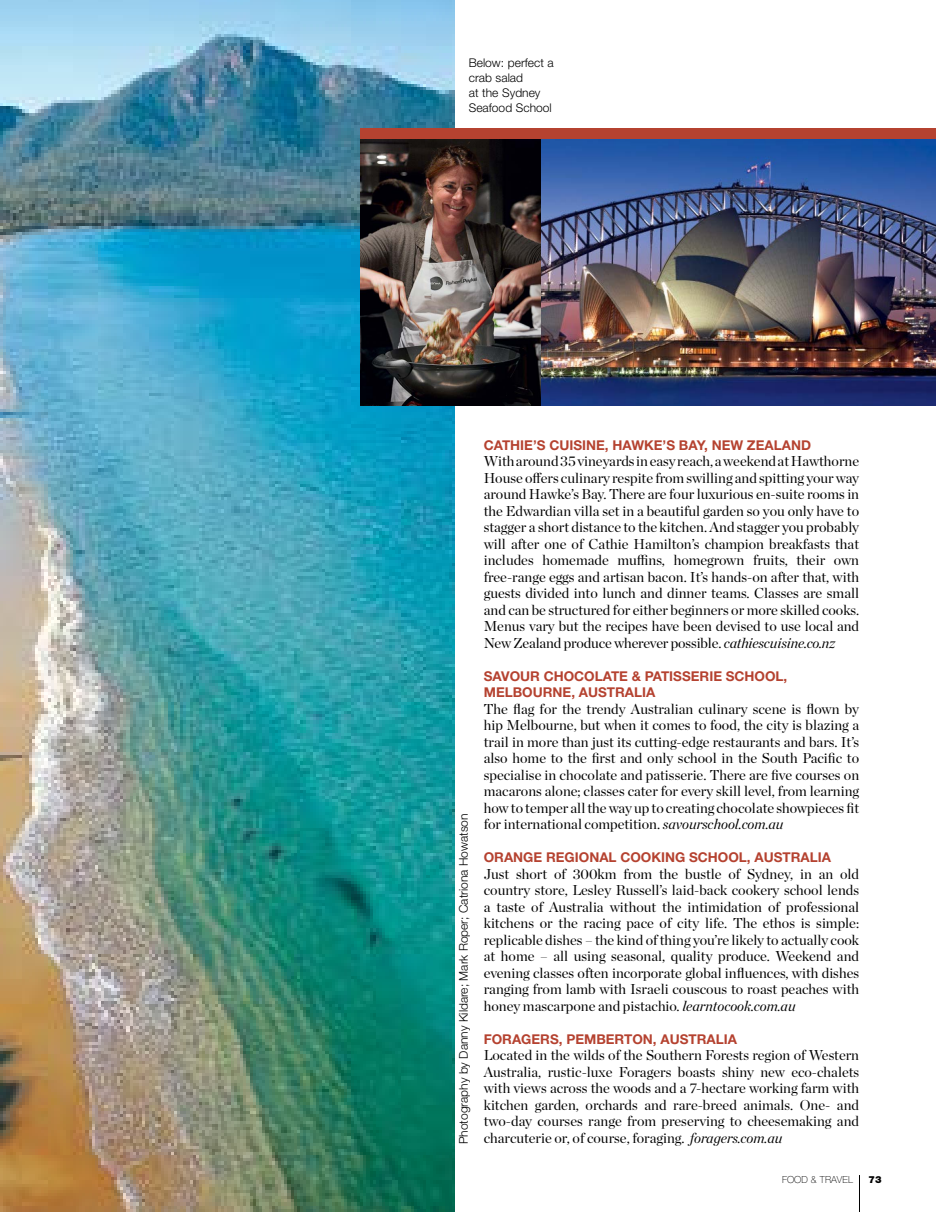
<style>
.page{position:relative;width:936px;height:1212px;background:#fff}
.page>*{position:absolute;margin:0;border:0;box-sizing:border-box;transform-origin:0 0}
.t1{font:14.25px/16.5px "Chronicle Display";color:#000;text-align:justify}
.t2{font:700 13.5px/16.5px "Helvetica Neue";color:#b54230}
.t3{font:300 12px/15px "Helvetica Neue";color:#000}
.t4{font:100 9.75px "Helvetica Neue";letter-spacing:.005em;color:#000}
.t5{font:900 9.75px "Helvetica Neue";color:#000}
.s1{font-style:italic}
</style>
<div class="page">
<hr style="left:859px;top:1175px;width:1px;height:37px;background:#000">
<img style="left:0;top:0;width:454px;height:1212px">
<img style="left:361px;top:139px;width:574px;height:266px">
<div style="left:361px;top:128px;width:574px;height:11px;background:#b54230"></div>
<p class="t3" style="left:469px;top:55px;width:86px">Below: perfect a crab salad<br>at the Sydney<br>Seafood School</p>
<p class="t3" style="left:455px;top:1144px;width:332px;rotate:-90deg">Photography by Danny Kildare; Mark Roper; Catriona Howatson</p>
<p class="t2" style="left:484px;top:436px;width:329px">CATHIE’S CUISINE, HAWKE’S BAY, NEW ZEALAND</p>
<p class="t1" style="left:483px;top:452px;width:377px">With around 35 vineyards in easy reach, a weekend at Hawthorne House offers culinary respite from swilling and spitting your way around Hawke’s Bay. There are four luxurious en-suite rooms in the Edwardian villa set in a beautiful garden so you only have to stagger a short distance to the kitchen. And stagger you probably will after one of Cathie Hamilton’s champion breakfasts that includes homemade muffins, homegrown fruits, their own free-range eggs and artisan bacon. It’s hands-on after that, with guests divided into lunch and dinner teams. Classes are small and can be structured for either beginners or more skilled cooks.<br>Menus vary but the recipes have been devised to use local and New Zealand produce wherever possible. <span class="s1">cathiescuisine.co.nz</span></p>
<p class="t2" style="left:484px;top:667px;width:305px">SAVOUR CHOCOLATE &amp; PATISSERIE SCHOOL,<br>MELBOURNE, AUSTRALIA</p>
<p class="t1" style="left:484px;top:699px;width:377px">The flag for the trendy Australian culinary scene is flown by hip Melbourne, but when it comes to food, the city is blazing a trail in more than just its cutting-edge restaurants and bars. It’s also home to the first and only school in the South Pacific to specialise in chocolate and patisserie. There are five courses on macarons alone; classes cater for every skill level, from learning how to temper all the way up to creating chocolate showpieces fit for international competition. <span class="s1">savourschool.com.au</span></p>
<p class="t2" style="left:484px;top:849px;width:349px">ORANGE REGIONAL COOKING SCHOOL, AUSTRALIA</p>
<p class="t1" style="left:484px;top:864px;width:377px">Just short of 300km from the bustle of Sydney, in an old country store, Lesley Russell’s laid-back cookery school lends a taste of Australia without the intimidation of professional kitchens or the racing pace of city life. The ethos is simple: replicable dishes – the kind of thing you’re likely to actually cook at home – all using seasonal, quality produce. Weekend and evening classes often incorporate global influences, with dishes ranging from lamb with Israeli couscous to roast peaches with honey mascarpone and pistachio. <span class="s1">learntocook.com.au</span></p>
<p class="t2" style="left:484px;top:1030px;width:255px">FORAGERS, PEMBERTON, AUSTRALIA</p>
<p class="t1" style="left:484px;top:1046px;width:377px">Located in the wilds of the Southern Forests region of Western Australia, rustic-luxe Foragers boasts shiny new eco-chalets with views across the woods and a 7-hectare working farm with kitchen garden, orchards and rare-breed animals. One- and two-day courses range from preserving to cheesemaking and charcuterie or, of course, foraging. <span class="s1">foragers.com.au</span></p>
<p class="t4" style="left:782px;top:1174px;width:72px">FOOD &amp; TRAVEL</p>
<p class="t5" style="left:868px;top:1173px;width:15px">73</p>
</div>
